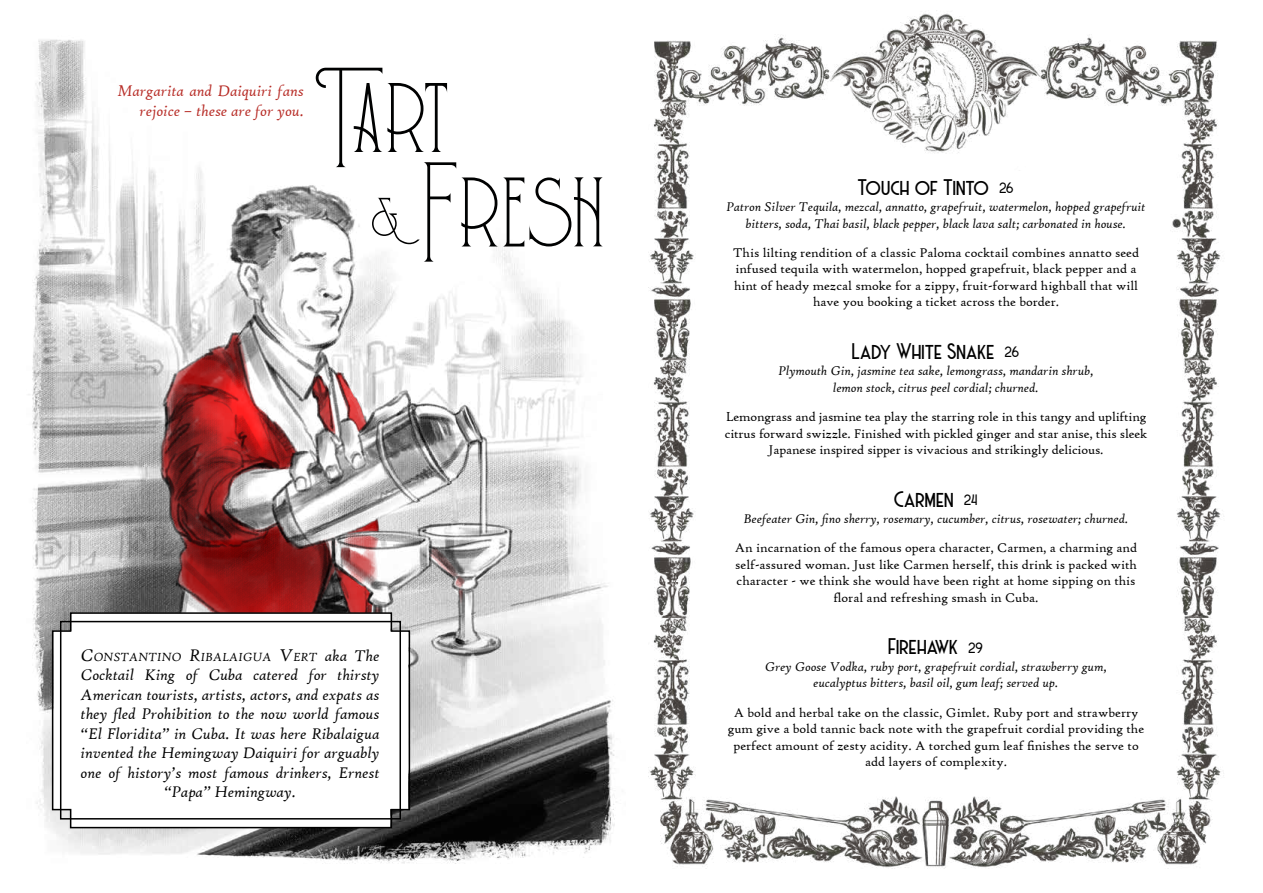
<style>
.page{position:relative;width:1263px;height:893px;background:#fff}
.page>*{position:absolute;margin:0;border:0;box-sizing:border-box;transform-origin:0 0}
.t1{font:127.5px/94.5px "Jhoonyrichmond";color:#000101}
.t2{font:22.5px "Haarlem Deco";letter-spacing:-.005em;color:#000}
.t3{font:italic 16.5px/19.5px "High Tower Text";color:#000101;text-align:center}
.t4{font:italic 16.5px/19.8px "High Tower Text";color:#b72c26;text-align:right}
.t5{font:13.5px/16.5px "High Tower Text";color:#000;text-align:center}
.t6{font:italic 13.5px/16.5px "High Tower Text";color:#000;text-align:center}
.t7{font:italic 12.6px "High Tower Text";color:#000101}
.s1{font-size:70.5px}
.s2{font-size:18px}
.s3{font-size:16.5px}
.s4{font-size:15px}
</style>
<div class="page">
<img style="left:28px;top:39px;width:586px;height:825px">
<img style="left:614px;top:10px;width:607px;height:859px">
<div style="left:732px;top:171px;width:381px;height:468px;background:#fff"></div>
<svg style="left:51px;top:612px;width:360px;height:217px"></svg>
<p class="t4" style="left:118px;top:81px;width:188px">Margarita and Daiquiri fans rejoice – these are for you.</p>
<h1 class="t1" style="left:372px;top:76px;width:236px;text-indent:-56px">Tart<br><span class="s1">&amp;</span> Fresh</h1>
<p class="t7" style="left:81px;top:649px;width:300px"><span class="s2">C</span>ONSTANTINO <span class="s2">R</span>IBALAIGUA <span class="s2">V</span>ERT <span class="s3">aka The</span></p>
<p class="t3" style="left:81px;top:665px;width:300px">Cocktail King of Cuba catered for thirsty American tourists, artists, actors, and expats as they fled Prohibition to the now world famous “El Floridita” in Cuba. It was here Ribalaigua invented the Hemingway Daiquiri for arguably one of history’s most famous drinkers, Ernest “Papa” Hemingway.</p>
<h2 class="t2" style="left:858px;top:174px;width:157px">Touch of Tinto <span class="s4">26</span></h2>
<p class="t6" style="left:726px;top:199px;width:421px">Patron Silver Tequila, mezcal, annatto, grapefruit, watermelon, hopped grapefruit bitters, soda, Thai basil, black pepper, black lava salt; carbonated in house.</p>
<p class="t5" style="left:733px;top:244px;width:408px">This lilting rendition of a classic Paloma cocktail combines annatto seed infused tequila with watermelon, hopped grapefruit, black pepper and a hint of heady mezcal smoke for a zippy, fruit-forward highball that will have you booking a ticket across the border.</p>
<h2 class="t2" style="left:852px;top:339px;width:169px">Lady White Snake <span class="s4">26</span></h2>
<p class="t6" style="left:778px;top:363px;width:317px">Plymouth Gin, jasmine tea sake, lemongrass, mandarin shrub, lemon stock, citrus peel cordial; churned.</p>
<p class="t5" style="left:725px;top:409px;width:424px">Lemongrass and jasmine tea play the starring role in this tangy and uplifting citrus forward swizzle. Finished with pickled ginger and star anise, this sleek<br>Japanese inspired sipper is vivacious and strikingly delicious.</p>
<h2 class="t2" style="left:894px;top:486px;width:85px">Carmen <span class="s4">24</span></h2>
<p class="t6" style="left:744px;top:511px;width:386px">Beefeater Gin, fino sherry, rosemary, cucumber, citrus, rosewater; churned.</p>
<p class="t5" style="left:735px;top:540px;width:404px">An incarnation of the famous opera character, Carmen, a charming and self-assured woman. Just like Carmen herself, this drink is packed with character - we think she would have been right at home sipping on this floral and refreshing smash in Cuba.</p>
<h2 class="t2" style="left:889px;top:634px;width:96px">Firehawk <span class="s4">29</span></h2>
<p class="t6" style="left:765px;top:658px;width:343px">Grey Goose Vodka, ruby port, grapefruit cordial, strawberry gum, eucalyptus bitters, basil oil, gum leaf; served up.</p>
<p class="t5" style="left:728px;top:704px;width:418px">A bold and herbal take on the classic, Gimlet. Ruby port and strawberry gum give a bold tannic back note with the grapefruit cordial providing the perfect amount of zesty acidity. A torched gum leaf finishes the serve to add layers of complexity.</p>
</div>
